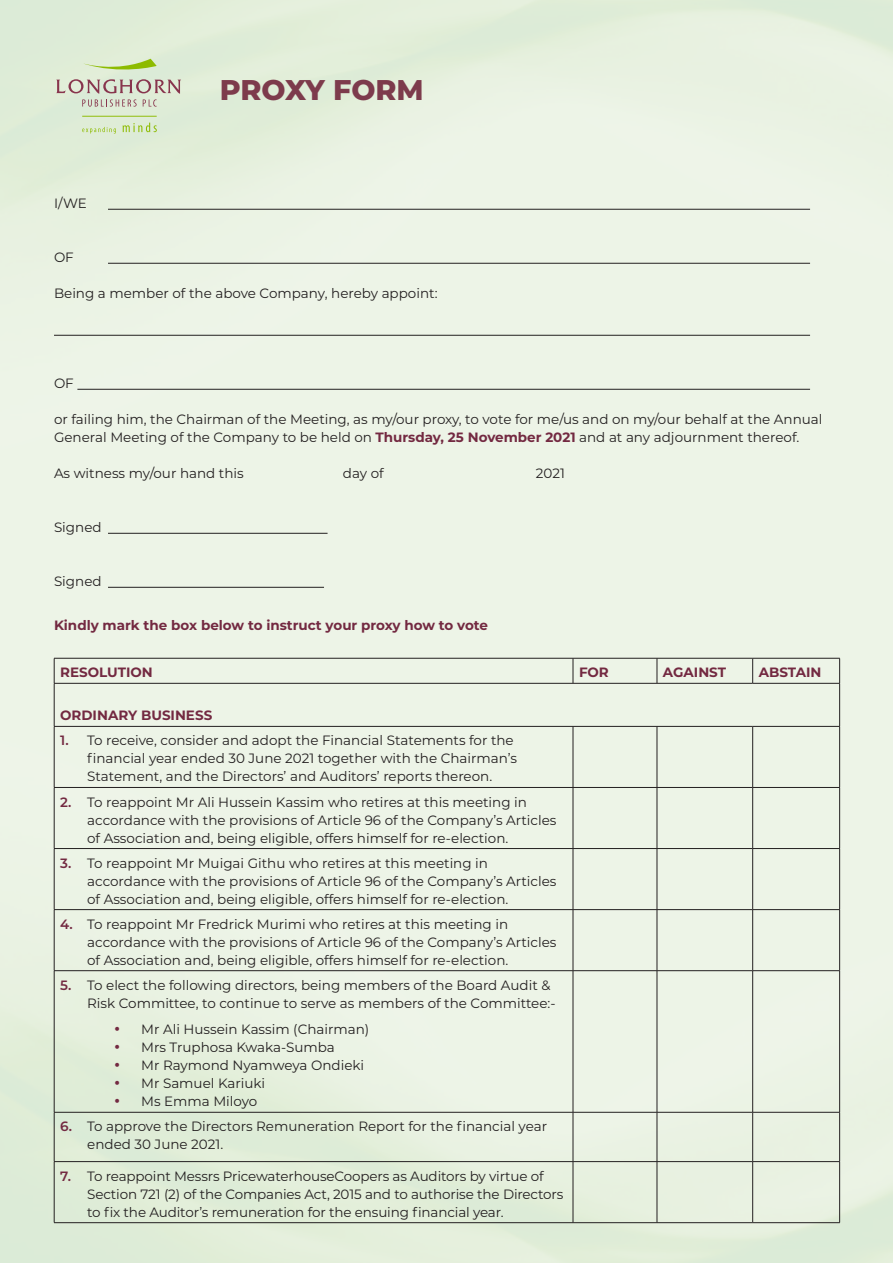
<style>
.page{position:relative;width:893px;height:1263px;background:#fff}
.page>*{position:absolute;margin:0;border:0;box-sizing:border-box;transform-origin:0 0}
.HEADING_1{font:800 28.5px "Montserrat";letter-spacing:-.005em;color:#7d3b4c}
.List_Paragraph{font:13.5px/18px "Montserrat";color:#231f20}
.t1{font:700 13.5px "Montserrat";color:#732941}
.s1{font-weight:700;color:#732941}
.s2{font-weight:600;color:#732941}
.s3{color:#732941}
</style>
<div class="page">
<hr style="left:108px;top:209px;width:702px;height:1px;background:#231f20">
<hr style="left:108px;top:263px;width:702px;height:1px;background:#231f20">
<hr style="left:54px;top:335px;width:756px;height:1px;background:#231f20">
<hr style="left:77px;top:389px;width:733px;height:1px;background:#231f20">
<hr style="left:108px;top:533px;width:220px;height:1px;background:#231f20">
<hr style="left:108px;top:587px;width:216px;height:1px;background:#231f20">
<hr style="left:54px;top:658px;width:519px;height:1px;background:#231f20">
<svg style="left:54px;top:658px;width:1px;height:25px"></svg>
<hr style="left:573px;top:658px;width:84px;height:1px;background:#231f20">
<svg style="left:573px;top:658px;width:1px;height:25px"></svg>
<hr style="left:657px;top:658px;width:96px;height:1px;background:#231f20">
<svg style="left:657px;top:658px;width:1px;height:25px"></svg>
<hr style="left:753px;top:658px;width:87px;height:1px;background:#231f20">
<svg style="left:752px;top:658px;width:1px;height:25px"></svg>
<svg style="left:839px;top:658px;width:1px;height:25px"></svg>
<hr style="left:54px;top:683px;width:519px;height:1px;background:#231f20">
<hr style="left:54px;top:683px;width:1px;height:43px;background:#231f20">
<hr style="left:573px;top:683px;width:84px;height:1px;background:#231f20">
<hr style="left:657px;top:683px;width:96px;height:1px;background:#231f20">
<hr style="left:753px;top:683px;width:87px;height:1px;background:#231f20">
<hr style="left:839px;top:683px;width:1px;height:43px;background:#231f20">
<hr style="left:54px;top:726px;width:519px;height:1px;background:#231f20">
<hr style="left:54px;top:726px;width:1px;height:61px;background:#231f20">
<hr style="left:573px;top:726px;width:84px;height:1px;background:#231f20">
<hr style="left:573px;top:726px;width:1px;height:61px;background:#231f20">
<hr style="left:657px;top:726px;width:96px;height:1px;background:#231f20">
<hr style="left:657px;top:726px;width:1px;height:61px;background:#231f20">
<hr style="left:753px;top:726px;width:87px;height:1px;background:#231f20">
<hr style="left:752px;top:726px;width:1px;height:61px;background:#231f20">
<hr style="left:839px;top:726px;width:1px;height:61px;background:#231f20">
<hr style="left:54px;top:787px;width:519px;height:1px;background:#231f20">
<hr style="left:54px;top:788px;width:1px;height:60px;background:#231f20">
<hr style="left:573px;top:787px;width:84px;height:1px;background:#231f20">
<hr style="left:573px;top:788px;width:1px;height:60px;background:#231f20">
<hr style="left:657px;top:787px;width:96px;height:1px;background:#231f20">
<hr style="left:657px;top:788px;width:1px;height:60px;background:#231f20">
<hr style="left:753px;top:787px;width:87px;height:1px;background:#231f20">
<hr style="left:752px;top:788px;width:1px;height:60px;background:#231f20">
<hr style="left:839px;top:788px;width:1px;height:60px;background:#231f20">
<hr style="left:54px;top:848px;width:519px;height:1px;background:#231f20">
<hr style="left:54px;top:849px;width:1px;height:60px;background:#231f20">
<hr style="left:573px;top:848px;width:84px;height:1px;background:#231f20">
<hr style="left:573px;top:849px;width:1px;height:60px;background:#231f20">
<hr style="left:657px;top:848px;width:96px;height:1px;background:#231f20">
<hr style="left:657px;top:849px;width:1px;height:60px;background:#231f20">
<hr style="left:753px;top:848px;width:87px;height:1px;background:#231f20">
<hr style="left:752px;top:849px;width:1px;height:60px;background:#231f20">
<hr style="left:839px;top:849px;width:1px;height:60px;background:#231f20">
<hr style="left:54px;top:909px;width:519px;height:1px;background:#231f20">
<hr style="left:54px;top:910px;width:1px;height:60px;background:#231f20">
<hr style="left:573px;top:909px;width:84px;height:1px;background:#231f20">
<hr style="left:573px;top:910px;width:1px;height:60px;background:#231f20">
<hr style="left:657px;top:909px;width:96px;height:1px;background:#231f20">
<hr style="left:657px;top:910px;width:1px;height:60px;background:#231f20">
<hr style="left:753px;top:909px;width:87px;height:1px;background:#231f20">
<hr style="left:752px;top:910px;width:1px;height:60px;background:#231f20">
<hr style="left:839px;top:910px;width:1px;height:60px;background:#231f20">
<hr style="left:54px;top:970px;width:519px;height:1px;background:#231f20">
<hr style="left:54px;top:971px;width:1px;height:141px;background:#231f20">
<hr style="left:573px;top:970px;width:84px;height:1px;background:#231f20">
<hr style="left:573px;top:971px;width:1px;height:141px;background:#231f20">
<hr style="left:657px;top:970px;width:96px;height:1px;background:#231f20">
<hr style="left:657px;top:971px;width:1px;height:141px;background:#231f20">
<hr style="left:753px;top:970px;width:87px;height:1px;background:#231f20">
<hr style="left:752px;top:971px;width:1px;height:141px;background:#231f20">
<hr style="left:839px;top:971px;width:1px;height:141px;background:#231f20">
<hr style="left:54px;top:1112px;width:519px;height:1px;background:#231f20">
<hr style="left:54px;top:1112px;width:1px;height:49px;background:#231f20">
<hr style="left:573px;top:1112px;width:84px;height:1px;background:#231f20">
<hr style="left:573px;top:1112px;width:1px;height:49px;background:#231f20">
<hr style="left:657px;top:1112px;width:96px;height:1px;background:#231f20">
<hr style="left:657px;top:1112px;width:1px;height:49px;background:#231f20">
<hr style="left:753px;top:1112px;width:87px;height:1px;background:#231f20">
<hr style="left:752px;top:1112px;width:1px;height:49px;background:#231f20">
<hr style="left:839px;top:1112px;width:1px;height:49px;background:#231f20">
<hr style="left:54px;top:1161px;width:519px;height:1px;background:#231f20">
<hr style="left:54px;top:1162px;width:1px;height:60px;background:#231f20">
<hr style="left:573px;top:1161px;width:84px;height:1px;background:#231f20">
<hr style="left:573px;top:1162px;width:1px;height:60px;background:#231f20">
<hr style="left:657px;top:1161px;width:96px;height:1px;background:#231f20">
<hr style="left:657px;top:1162px;width:1px;height:60px;background:#231f20">
<hr style="left:753px;top:1161px;width:87px;height:1px;background:#231f20">
<hr style="left:752px;top:1162px;width:1px;height:60px;background:#231f20">
<hr style="left:839px;top:1162px;width:1px;height:60px;background:#231f20">
<hr style="left:54px;top:1222px;width:519px;height:1px;background:#231f20">
<hr style="left:573px;top:1222px;width:84px;height:1px;background:#231f20">
<hr style="left:657px;top:1222px;width:96px;height:1px;background:#231f20">
<hr style="left:753px;top:1222px;width:87px;height:1px;background:#231f20">
<svg style="left:56px;top:59px;width:125px;height:48px"></svg>
<hr style="left:82px;top:116px;width:75px;height:1px;background:#8dbb00">
<svg style="left:82px;top:127px;width:34px;height:7px"></svg>
<svg style="left:123px;top:123px;width:34px;height:9px"></svg>
<p class="List_Paragraph" style="left:54px;top:194px;width:34px">I/WE</p>
<p class="HEADING_1" style="left:220px;top:69px;width:205px">PROXY FORM</p>
<p class="List_Paragraph" style="left:54px;top:248px;width:21px">OF</p>
<p class="List_Paragraph" style="left:54px;top:284px;width:385px">Being a member of the above Company, hereby appoint:</p>
<p class="List_Paragraph" style="left:54px;top:374px;width:21px">OF</p>
<p class="List_Paragraph" style="left:54px;top:410px;width:770px">or failing him, the Chairman of the Meeting, as my/our proxy, to vote for me/us and on my/our behalf at the Annual<br>General Meeting of the Company to be held on <span class="s1">Thursday, 25 November 2021</span> and at any adjournment thereof.</p>
<p class="List_Paragraph" style="left:54px;top:464px;width:191px">As witness my/our hand this</p>
<p class="List_Paragraph" style="left:343px;top:464px;width:42px">day of</p>
<p class="List_Paragraph" style="left:536px;top:464px;width:31px">2021</p>
<p class="List_Paragraph" style="left:54px;top:518px;width:49px">Signed</p>
<p class="List_Paragraph" style="left:54px;top:572px;width:49px">Signed</p>
<p class="t1" style="left:54px;top:616px;width:436px">Kindly mark the box below to instruct your proxy how to vote</p>
<p class="t1" style="left:60px;top:663px;width:94px">RESOLUTION</p>
<p class="t1" style="left:579px;top:663px;width:31px">FOR</p>
<p class="t1" style="left:663px;top:663px;width:65px">AGAINST</p>
<p class="t1" style="left:759px;top:663px;width:64px">ABSTAIN</p>
<p class="t1" style="left:60px;top:706px;width:154px">ORDINARY BUSINESS</p>
<p class="List_Paragraph" style="left:87px;top:731px;width:431px;text-indent:-27px"><span class="s2">1.</span> To receive, consider and adopt the Financial Statements for the financial year ended 30 June 2021 together with the Chairman’s<br>Statement, and the Directors’ and Auditors’ reports thereon.</p>
<p class="List_Paragraph" style="left:87px;top:792px;width:471px;text-indent:-27px"><span class="s2">2.</span> To reappoint Mr Ali Hussein Kassim who retires at this meeting in accordance with the provisions of Article 96 of the Company’s Articles of Association and, being eligible, offers himself for re-election.</p>
<p class="List_Paragraph" style="left:87px;top:853px;width:471px;text-indent:-27px"><span class="s2">3.</span> To reappoint Mr Muigai Githu who retires at this meeting in accordance with the provisions of Article 96 of the Company’s Articles of Association and, being eligible, offers himself for re-election.</p>
<p class="List_Paragraph" style="left:87px;top:914px;width:471px;text-indent:-27px"><span class="s2">4.</span> To reappoint Mr Fredrick Murimi who retires at this meeting in accordance with the provisions of Article 96 of the Company’s Articles of Association and, being eligible, offers himself for re-election.</p>
<p class="List_Paragraph" style="left:87px;top:975px;width:470px;text-indent:-27px"><span class="s2">5.</span> To elect the following directors, being members of the Board Audit &amp;<br>Risk Committee, to continue to serve as members of the Committee:-</p>
<p class="List_Paragraph" style="left:114px;top:1020px;width:257px"><span class="s3">•</span> Mr Ali Hussein Kassim (Chairman)</p>
<p class="List_Paragraph" style="left:114px;top:1038px;width:222px"><span class="s3">•</span> Mrs Truphosa Kwaka-Sumba</p>
<p class="List_Paragraph" style="left:114px;top:1056px;width:251px"><span class="s3">•</span> Mr Raymond Nyamweya Ondieki</p>
<p class="List_Paragraph" style="left:114px;top:1074px;width:152px"><span class="s3">•</span> Mr Samuel Kariuki</p>
<p class="List_Paragraph" style="left:114px;top:1092px;width:145px"><span class="s3">•</span> Ms Emma Miloyo</p>
<p class="List_Paragraph" style="left:87px;top:1117px;width:461px;text-indent:-27px"><span class="s2">6.</span> To approve the Directors Remuneration Report for the financial year ended 30 June 2021.</p>
<p class="List_Paragraph" style="left:87px;top:1166px;width:478px;text-indent:-27px"><span class="s2">7.</span> To reappoint Messrs PricewaterhouseCoopers as Auditors by virtue of<br>Section 721 (2) of the Companies Act, 2015 and to authorise the Directors to fix the Auditor’s remuneration for the ensuing financial year.</p>
</div>
